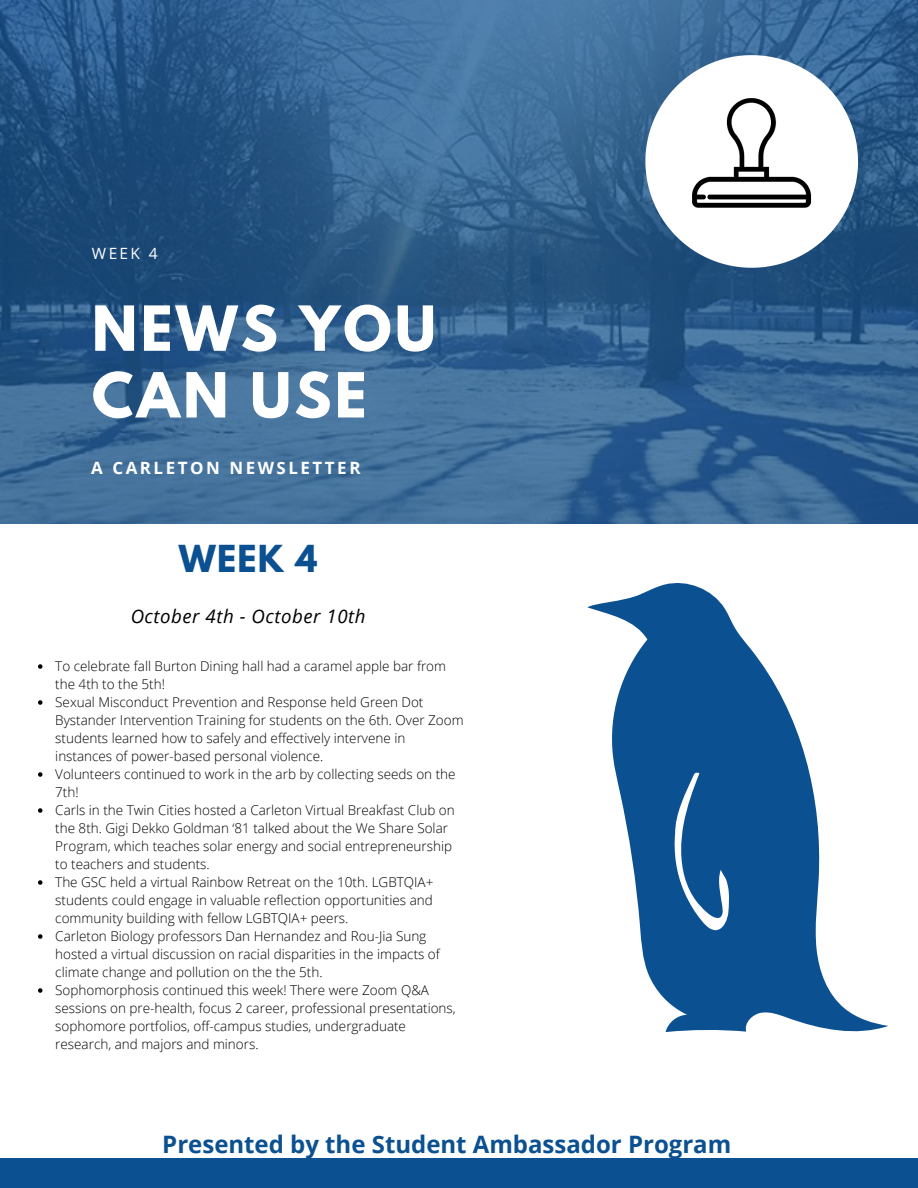
<style>
.page{position:relative;width:918px;height:1188px;background:#fff}
.page>*{position:absolute;margin:0;border:0;box-sizing:border-box;transform-origin:0 0}
.t1{font:700 55.05px/66.8px "League Spartan";letter-spacing:.06em;color:#fff}
.t2{font:700 33px "League Spartan";color:#0b5091}
.t3{font:700 24px "Open Sans";color:#0b5091}
.t4{font:italic 18.6px "Open Sans";letter-spacing:.03em;color:#000}
.t5{font:700 16.95px "Open Sans";letter-spacing:.15em;color:#fff}
.t6{font:15.45px "Open Sans";color:#fff}
.t7{font:300 13.5px/18px "Open Sans";color:#000}
</style>
<div class="page">
<img style="left:0;top:0;width:918px;height:524px">
<svg style="left:587px;top:583px;width:301px;height:449px;fill:#0b5091"></svg>
<div style="left:0;top:1158px;width:466px;height:30px;background:#0b5091"></div>
<div style="left:458px;top:1158px;width:460px;height:30px;background:#0b5091"></div>
<svg style="left:645px;top:55px;width:213px;height:213px"></svg>
<img style="left:682px;top:92px;width:140px;height:120px">
<svg style="left:38px;top:664px;width:4px;height:5px"></svg>
<svg style="left:38px;top:700px;width:4px;height:5px"></svg>
<svg style="left:38px;top:772px;width:4px;height:5px"></svg>
<svg style="left:38px;top:808px;width:4px;height:5px"></svg>
<svg style="left:38px;top:880px;width:4px;height:5px"></svg>
<svg style="left:38px;top:934px;width:4px;height:5px"></svg>
<svg style="left:38px;top:988px;width:4px;height:5px"></svg>
<p class="t6" style="left:92px;top:243px;width:67px">WEEK 4</p>
<h1 class="t1" style="left:92px;top:302px;width:345px">NEWS YOU<br>CAN USE</h1>
<p class="t5" style="left:91px;top:456px;width:271px">A CARLETON NEWSLETTER</p>
<h2 class="t2" style="left:179px;top:543px;width:140px">WEEK 4</h2>
<h3 class="t4" style="left:131px;top:603px;width:236px">October 4th - October 10th</h3>
<p class="t7" style="left:55px;top:657px;width:410px">To celebrate fall Burton Dining hall had a caramel apple bar from the 4th to the 5th!<br>Sexual Misconduct Prevention and Response held Green Dot Bystander Intervention Training for students on the 6th. Over Zoom students learned how to safely and effectively intervene in instances of power-based personal violence.<br>Volunteers continued to work in the arb by collecting seeds on the 7th!<br>Carls in the Twin Cities hosted a Carleton Virtual Breakfast Club on the 8th. Gigi Dekko Goldman ‘81 talked about the We Share Solar Program, which teaches solar energy and social entrepreneurship to teachers and students.<br>The GSC held a virtual Rainbow Retreat on the 10th. LGBTQIA+ students could engage in valuable reflection opportunities and community building with fellow LGBTQIA+ peers.<br>Carleton Biology professors Dan Hernandez and Rou-Jia Sung hosted a virtual discussion on racial disparities in the impacts of climate change and pollution on the the 5th.<br>Sophomorphosis continued this week! There were Zoom Q&amp;A sessions on pre-health, focus 2 career, professional presentations, sophomore portfolios, off-campus studies, undergraduate research, and majors and minors.</p>
<h3 class="t3" style="left:162px;top:1128px;width:570px">Presented by the Student Ambassador Program</h3>
</div>
